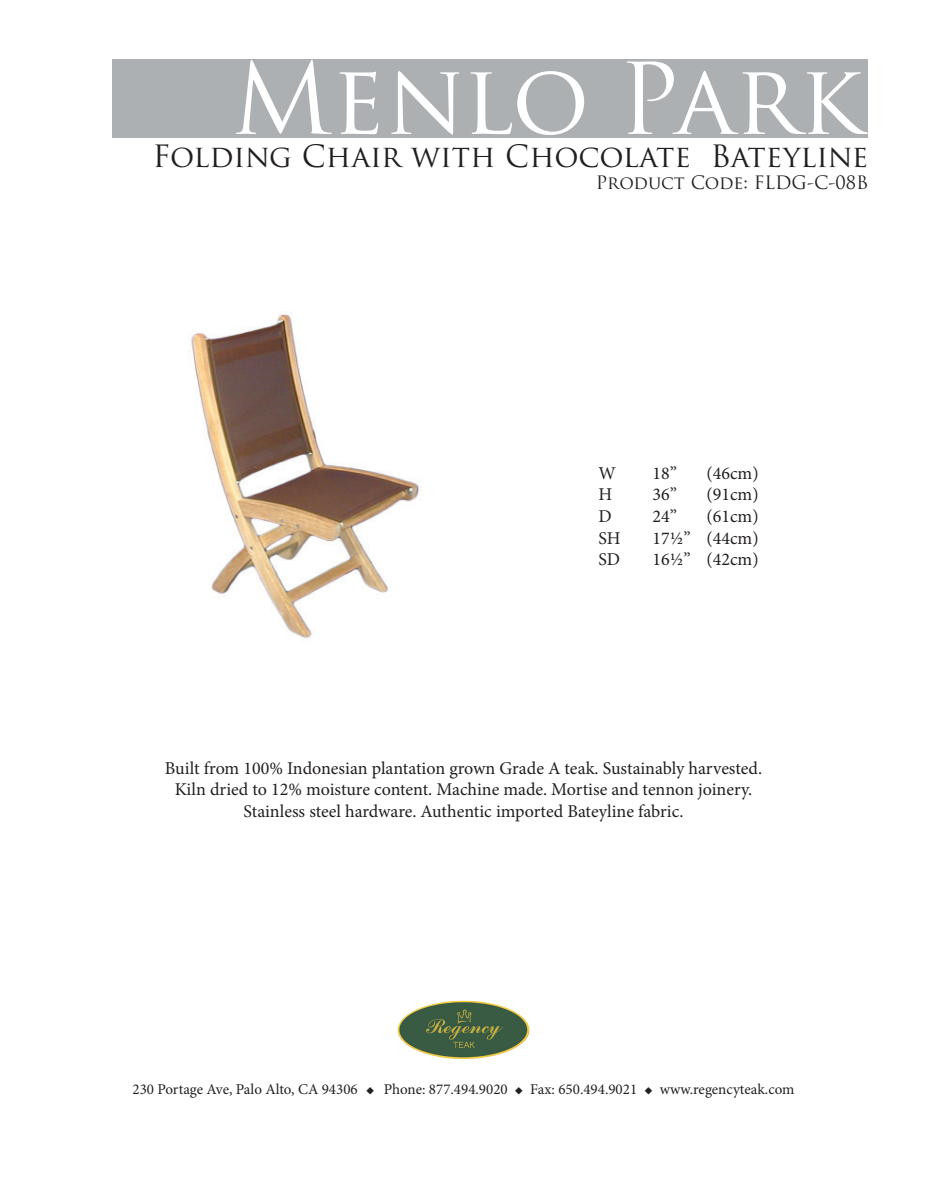
<style>
.page{position:relative;width:927px;height:1197px;background:#fff}
.page>*{position:absolute;margin:0;border:0;box-sizing:border-box;transform-origin:0 0}
.t1{font:96px "Trajan Pro";color:#fff}
.t2{font:30px "Trajan Pro";color:#231f20}
.t3{font:18px "Minion Pro";color:#231f20}
.t4{font:18px "Trajan Pro";color:#231f20}
.t5{font:15px "Minion Pro";color:#231f20}
</style>
<div class="page">
<div style="left:112px;top:59px;width:756px;height:79px;background:#adb0b2"></div>
<img style="left:191px;top:313px;width:231px;height:325px">
<img style="left:397px;top:1000px;width:133px;height:59px">
<p class="t1" style="left:231px;top:38px;width:634px">Menlo Park</p>
<p class="t2" style="left:152px;top:137px;width:718px">Folding Chair with Chocolate Bateyline</p>
<p class="t4" style="left:596px;top:172px;width:274px">Product Code: FLDG-C-08B</p>
<p class="t3" style="left:598px;top:461px;width:19px">W</p>
<p class="t3" style="left:652px;top:461px;width:26px">18”</p>
<p class="t3" style="left:706px;top:461px;width:54px">(46cm)</p>
<p class="t3" style="left:598px;top:483px;width:15px">H</p>
<p class="t3" style="left:652px;top:483px;width:26px">36”</p>
<p class="t3" style="left:706px;top:483px;width:54px">(91cm)</p>
<p class="t3" style="left:598px;top:504px;width:15px">D</p>
<p class="t3" style="left:652px;top:504px;width:26px">24”</p>
<p class="t3" style="left:706px;top:504px;width:54px">(61cm)</p>
<p class="t3" style="left:598px;top:526px;width:24px">SH</p>
<p class="t3" style="left:652px;top:526px;width:108px">17½” (44cm)</p>
<p class="t3" style="left:598px;top:547px;width:23px">SD</p>
<p class="t3" style="left:652px;top:547px;width:108px">16½” (42cm)</p>
<p class="t3" style="left:165px;top:756px;width:599px">Built from 100% Indonesian plantation grown Grade A teak. Sustainably harvested.</p>
<p class="t3" style="left:175px;top:777px;width:579px">Kiln dried to 12% moisture content. Machine made. Mortise and tennon joinery.</p>
<p class="t3" style="left:244px;top:799px;width:441px">Stainless steel hardware. Authentic imported Bateyline fabric.</p>
<p class="t5" style="left:133px;top:1080px;width:663px">230 Portage Ave, Palo Alto, CA 94306 ◆ Phone: 877.494.9020 ◆ Fax: 650.494.9021 ◆ www.regencyteak.com</p>
</div>
